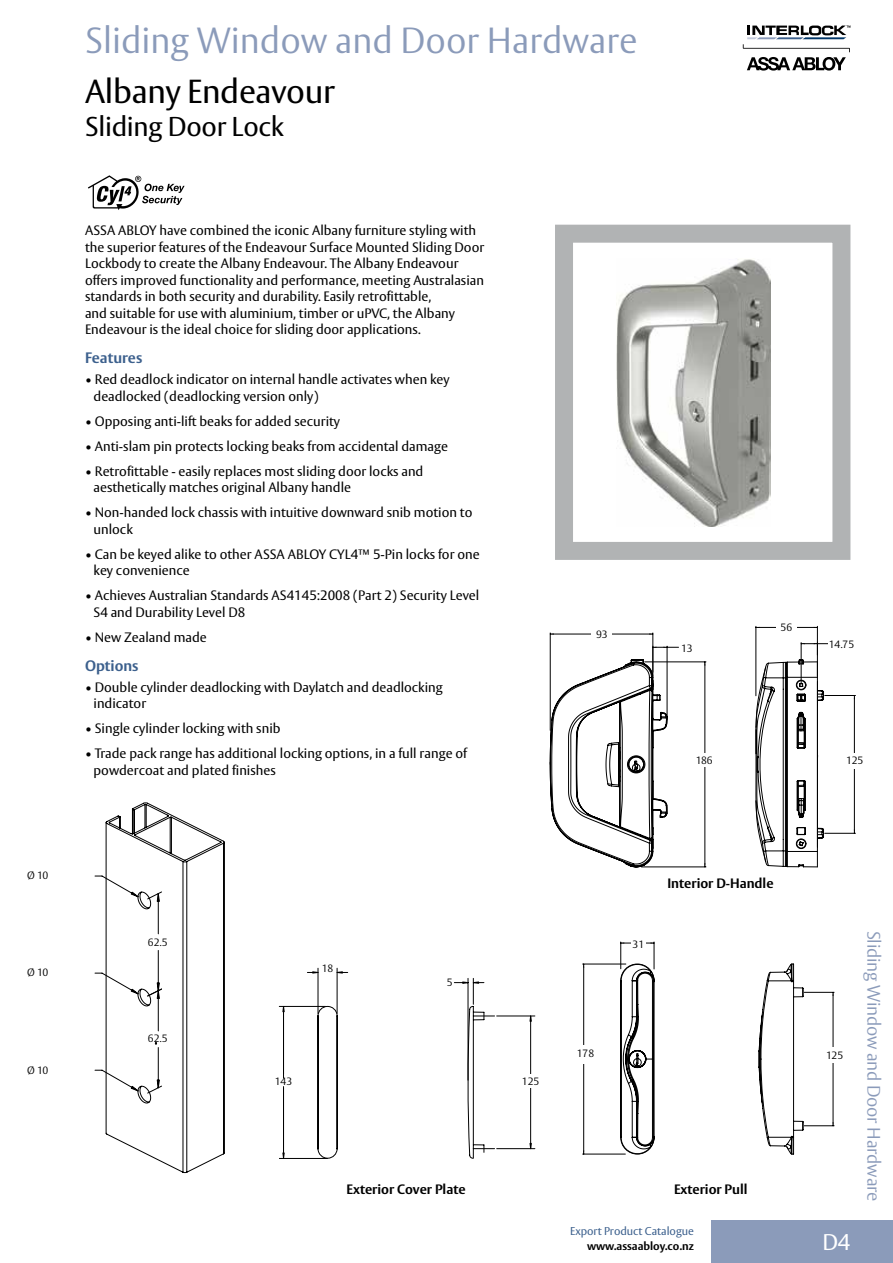
<style>
.page{position:relative;width:893px;height:1263px;background:#fff}
.page>*{position:absolute;margin:0;border:0;box-sizing:border-box;transform-origin:0 0}
.t1{font:300 36px "ASSA Vesta";color:#8b9bba}
.t2{font:33px "ASSA Vesta";letter-spacing:-.01em;color:#000}
.t3{font:27px "ASSA Vesta";letter-spacing:-.01em;color:#000}
.t4{font:22.5px "ASSA Vesta";color:#fff}
.t5{font:300 18px "ASSA Vesta";letter-spacing:-.01em;color:#8b9bba}
.t6{font:700 15px "ASSA Vesta";color:#3c608d}
.t7{font:13.5px/16.5px "ASSA Vesta";color:#000}
.t8{font:700 13.5px "ASSA Vesta";color:#000}
.t9{font:11.25px "ASSA Vesta";color:#3c608d}
.t10{font:700 11.25px "ASSA Vesta";color:#000}
.t11{font:300 10.5px "ASSA Vesta";color:#000}
</style>
<div class="page">
<div style="left:711px;top:1220px;width:182px;height:43px;background:#8b9bba"></div>
<svg style="left:743px;top:26px;width:107px;height:45px"></svg>
<svg style="left:550px;top:659px;width:117px;height:208px"></svg>
<hr style="left:653px;top:633px;width:1px;height:39px;background:#000">
<hr style="left:550px;top:633px;width:1px;height:97px;background:#000">
<hr style="left:605px;top:634px;width:48px;height:1px;background:#000">
<hr style="left:550px;top:634px;width:48px;height:1px;background:#000">
<hr style="left:645px;top:662px;width:61px;height:1px;background:#000">
<hr style="left:641px;top:867px;width:65px;height:1px;background:#000">
<hr style="left:705px;top:662px;width:1px;height:100px;background:#000">
<hr style="left:705px;top:766px;width:1px;height:101px;background:#000">
<hr style="left:653px;top:646px;width:1px;height:30px;background:#000">
<hr style="left:667px;top:646px;width:1px;height:69px;background:#000">
<svg style="left:654px;top:647px;width:25px;height:1px"></svg>
<hr style="left:825px;top:695px;width:30px;height:1px;background:#000">
<hr style="left:825px;top:833px;width:30px;height:1px;background:#000">
<hr style="left:854px;top:695px;width:1px;height:67px;background:#000">
<hr style="left:854px;top:766px;width:1px;height:67px;background:#000">
<svg style="left:755px;top:626px;width:73px;height:241px"></svg>
<div style="left:846px;top:759px;width:15px;height:10px;background:#fff"></div>
<svg style="left:758px;top:963px;width:46px;height:191px"></svg>
<hr style="left:804px;top:992px;width:30px;height:1px;background:#000">
<hr style="left:804px;top:1125px;width:30px;height:1px;background:#000">
<hr style="left:833px;top:992px;width:1px;height:65px;background:#000">
<hr style="left:833px;top:1061px;width:1px;height:65px;background:#000">
<svg style="left:620px;top:942px;width:35px;height:212px"></svg>
<hr style="left:583px;top:1154px;width:42px;height:1px;background:#000">
<hr style="left:583px;top:964px;width:43px;height:1px;background:#000">
<hr style="left:583px;top:1061px;width:1px;height:93px;background:#000">
<hr style="left:583px;top:964px;width:1px;height:93px;background:#000">
<div style="left:577px;top:1053px;width:14px;height:11px;background:#fff"></div>
<hr style="left:497px;top:1148px;width:38px;height:1px;background:#000">
<hr style="left:497px;top:1016px;width:38px;height:1px;background:#000">
<hr style="left:530px;top:1086px;width:1px;height:63px;background:#000">
<hr style="left:530px;top:1016px;width:1px;height:62px;background:#000">
<svg style="left:454px;top:978px;width:41px;height:180px"></svg>
<hr style="left:318px;top:968px;width:1px;height:45px;background:#000">
<hr style="left:337px;top:968px;width:1px;height:45px;background:#000">
<svg style="left:307px;top:971px;width:11px;height:2px"></svg>
<svg style="left:337px;top:971px;width:11px;height:2px"></svg>
<svg style="left:88px;top:175px;width:97px;height:35px"></svg>
<img style="left:617px;top:259px;width:153px;height:267px">
<div style="left:555px;top:225px;width:295px;height:335px;border:18px solid #b1b3b4"></div>
<div style="left:591px;top:630px;width:21px;height:8px;background:#fff"></div>
<div style="left:776px;top:623px;width:21px;height:8px;background:#fff"></div>
<div style="left:692px;top:753px;width:24px;height:14px;background:#fff"></div>
<div style="left:843px;top:753px;width:24px;height:14px;background:#fff"></div>
<div style="left:574px;top:1045px;width:23px;height:16px;background:#fff"></div>
<div style="left:823px;top:1047px;width:23px;height:16px;background:#fff"></div>
<div style="left:631px;top:939px;width:15px;height:10px;background:#fff"></div>
<svg style="left:95px;top:803px;width:130px;height:370px"></svg>
<div style="left:522px;top:1074px;width:17px;height:14px;background:#fff"></div>
<svg style="left:279px;top:1006px;width:59px;height:153px"></svg>
<p class="t11" style="left:27px;top:869px;width:23px">Ø 10</p>
<p class="t11" style="left:27px;top:966px;width:23px">Ø 10</p>
<p class="t11" style="left:27px;top:1064px;width:23px">Ø 10</p>
<h1 class="t1" style="left:85px;top:19px;width:554px">Sliding Window and Door Hardware</h1>
<h2 class="t2" style="left:85px;top:72px;width:252px">Albany Endeavour</h2>
<h3 class="t3" style="left:85px;top:111px;width:200px">Sliding Door Lock</h3>
<p class="t7" style="left:85px;top:223px;width:401px">ASSA ABLOY have combined the iconic Albany furniture styling with the superior features of the Endeavour Surface Mounted Sliding Door Lockbody to create the Albany Endeavour. The Albany Endeavour offers improved functionality and performance, meeting Australasian standards in both security and durability. Easily retrofittable,<br>and suitable for use with aluminium, timber or uPVC, the Albany Endeavour is the ideal choice for sliding door applications.</p>
<p class="t6" style="left:85px;top:349px;width:59px">Features</p>
<p class="t7" style="left:94px;top:372px;width:358px;text-indent:-9px">• Red deadlock indicator on internal handle activates when key deadlocked (deadlocking version only)</p>
<p class="t7" style="left:85px;top:413px;width:257px">• Opposing anti-lift beaks for added security</p>
<p class="t7" style="left:85px;top:438px;width:364px">• Anti-slam pin protects locking beaks from accidental damage</p>
<p class="t7" style="left:94px;top:463px;width:331px;text-indent:-9px">• Retrofittable - easily replaces most sliding door locks and aesthetically matches original Albany handle</p>
<p class="t7" style="left:94px;top:505px;width:380px;text-indent:-9px">• Non-handed lock chassis with intuitive downward snib motion to unlock</p>
<p class="t7" style="left:94px;top:546px;width:388px;text-indent:-9px">• Can be keyed alike to other ASSA ABLOY CYL4™ 5-Pin locks for one key convenience</p>
<p class="t7" style="left:94px;top:588px;width:387px;text-indent:-9px">• Achieves Australian Standards AS4145:2008 (Part 2) Security Level<br>S4 and Durability Level D8</p>
<p class="t7" style="left:85px;top:629px;width:123px">• New Zealand made</p>
<p class="t6" style="left:85px;top:656px;width:55px">Options</p>
<p class="t7" style="left:94px;top:679px;width:351px;text-indent:-9px">• Double cylinder deadlocking with Daylatch and deadlocking indicator</p>
<p class="t7" style="left:85px;top:721px;width:197px">• Single cylinder locking with snib</p>
<p class="t7" style="left:94px;top:746px;width:375px;text-indent:-9px">• Trade pack range has additional locking options, in a full range of powdercoat and plated finishes</p>
<p class="t11" style="left:596px;top:628px;width:13px">93</p>
<p class="t11" style="left:681px;top:642px;width:13px">13</p>
<p class="t11" style="left:781px;top:621px;width:13px">56</p>
<p class="t11" style="left:829px;top:638px;width:27px">14.75</p>
<p class="t11" style="left:696px;top:754px;width:19px">186</p>
<p class="t11" style="left:846px;top:754px;width:19px">125</p>
<p class="t11" style="left:148px;top:936px;width:21px">62.5</p>
<p class="t11" style="left:148px;top:1032px;width:21px">62.5</p>
<p class="t11" style="left:322px;top:961px;width:13px">18</p>
<p class="t11" style="left:447px;top:976px;width:7px">5</p>
<p class="t11" style="left:275px;top:1075px;width:19px">143</p>
<p class="t11" style="left:522px;top:1075px;width:19px">125</p>
<p class="t8" style="left:347px;top:1181px;width:121px">Exterior Cover Plate</p>
<p class="t8" style="left:667px;top:874px;width:108px">Interior D-Handle</p>
<p class="t11" style="left:633px;top:938px;width:13px">31</p>
<p class="t11" style="left:577px;top:1047px;width:19px">178</p>
<p class="t11" style="left:826px;top:1049px;width:19px">125</p>
<p class="t8" style="left:674px;top:1181px;width:75px">Exterior Pull</p>
<p class="t9" style="left:570px;top:1224px;width:125px">Export Product Catalogue</p>
<p class="t10" style="left:587px;top:1239px;width:108px">www.assaabloy.co.nz</p>
<h3 class="t4" style="left:822px;top:1228px;width:30px">D4</h3>
<h3 class="t5" style="left:885px;top:930px;width:272px;rotate:90deg">Sliding Window and Door Hardware</h3>
</div>
